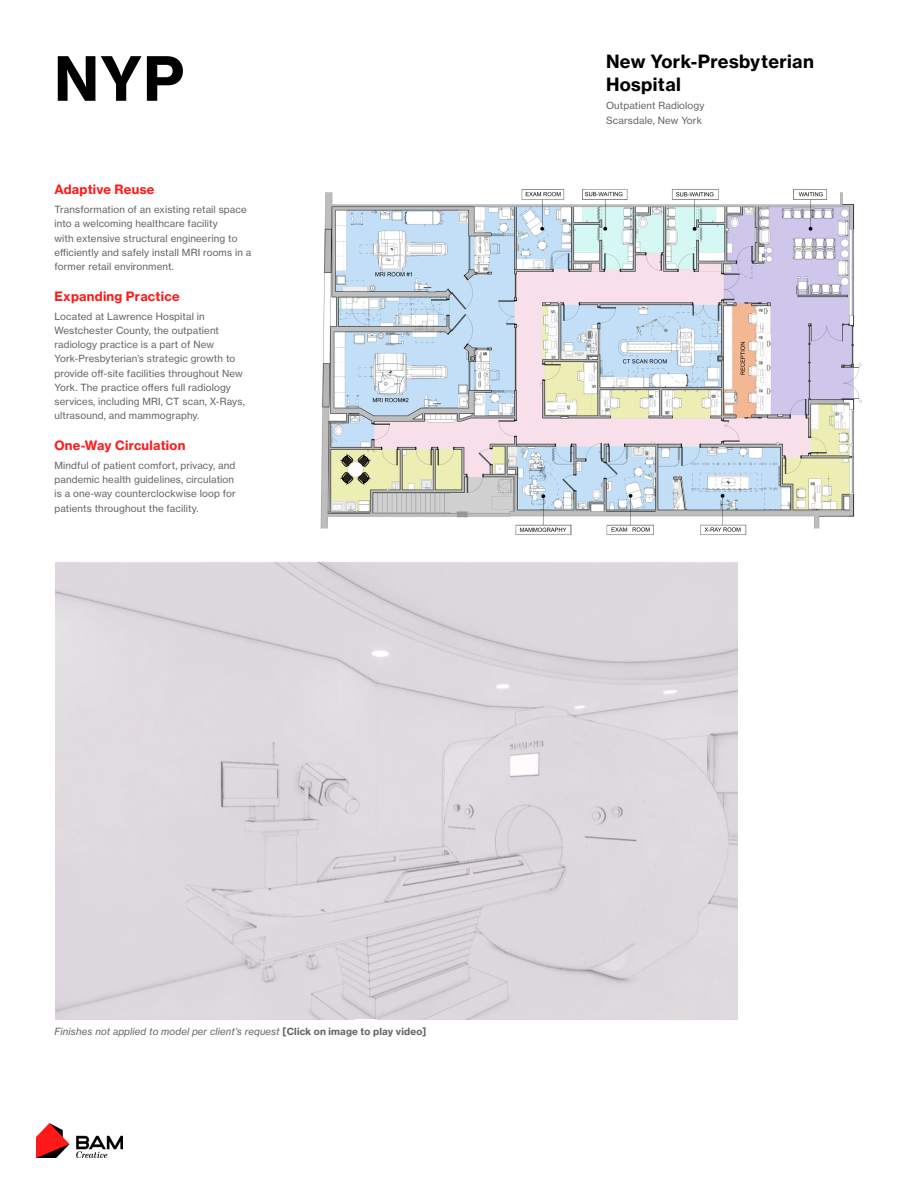
<style>
.page{position:relative;width:918px;height:1188px;background:#fff}
.page>*{position:absolute;margin:0;border:0;box-sizing:border-box;transform-origin:0 0}
.company{font:60px "N Haas Grotesk TX Pro 75 Bd";color:#000}
.Project{font:18px/22.5px "N Haas Grotesk TX Pro 75 Bd";letter-spacing:.02em;color:#000}
.t1{font:12.75px "N Haas Grotesk TX Pro 75 Bd";letter-spacing:.02em;color:#ff1919}
.basic{font:9.75px/14.2px "N Haas Grotesk TX Pro 55 Rg";letter-spacing:.015em;color:#646464}
.basic-2{font:9.75px "N Haas Grotesk TX Pro 56 It";letter-spacing:.015em;color:#646464}
.s1{font-family:"N Haas Grotesk TX Pro 75 Bd"}
</style>
<div class="page">
<img style="left:36px;top:1124px;width:87px;height:33px">
<img style="left:55px;top:561px;width:683px;height:458px">
<img style="left:320px;top:189px;width:542px;height:346px">
<p class="company" style="left:54px;top:41px;width:132px">NYP</p>
<p class="t1" style="left:54px;top:182px;width:101px">Adaptive Reuse</p>
<p class="basic" style="left:54px;top:202px;width:198px">Transformation of an existing retail space into a welcoming healthcare facility<br>with extensive structural engineering to efficiently and safely install MRI rooms in a former retail environment.</p>
<p class="t1" style="left:54px;top:288px;width:127px">Expanding Practice</p>
<p class="basic" style="left:54px;top:309px;width:192px">Located at Lawrence Hospital in Westchester County, the outpatient radiology practice is a part of New York-Presbyterian’s strategic growth to provide off-site facilities throughout New York. The practice offers full radiology services, including MRI, CT scan, X-Rays, ultrasound, and mammography.</p>
<p class="t1" style="left:54px;top:437px;width:132px">One-Way Circulation</p>
<p class="basic" style="left:54px;top:458px;width:183px">Mindful of patient comfort, privacy, and pandemic health guidelines, circulation is a one-way counterclockwise loop for patients throughout the facility.</p>
<p class="Project" style="left:606px;top:50px;width:209px">New York-Presbyterian<br>Hospital</p>
<p class="basic" style="left:606px;top:99px;width:100px">Outpatient Radiology</p>
<p class="basic" style="left:606px;top:113px;width:98px">Scarsdale, New York</p>
<p class="basic-2" style="left:54px;top:1025px;width:374px">Finishes not applied to model per client’s request <span class="s1">[Click on image to play video]</span></p>
</div>
